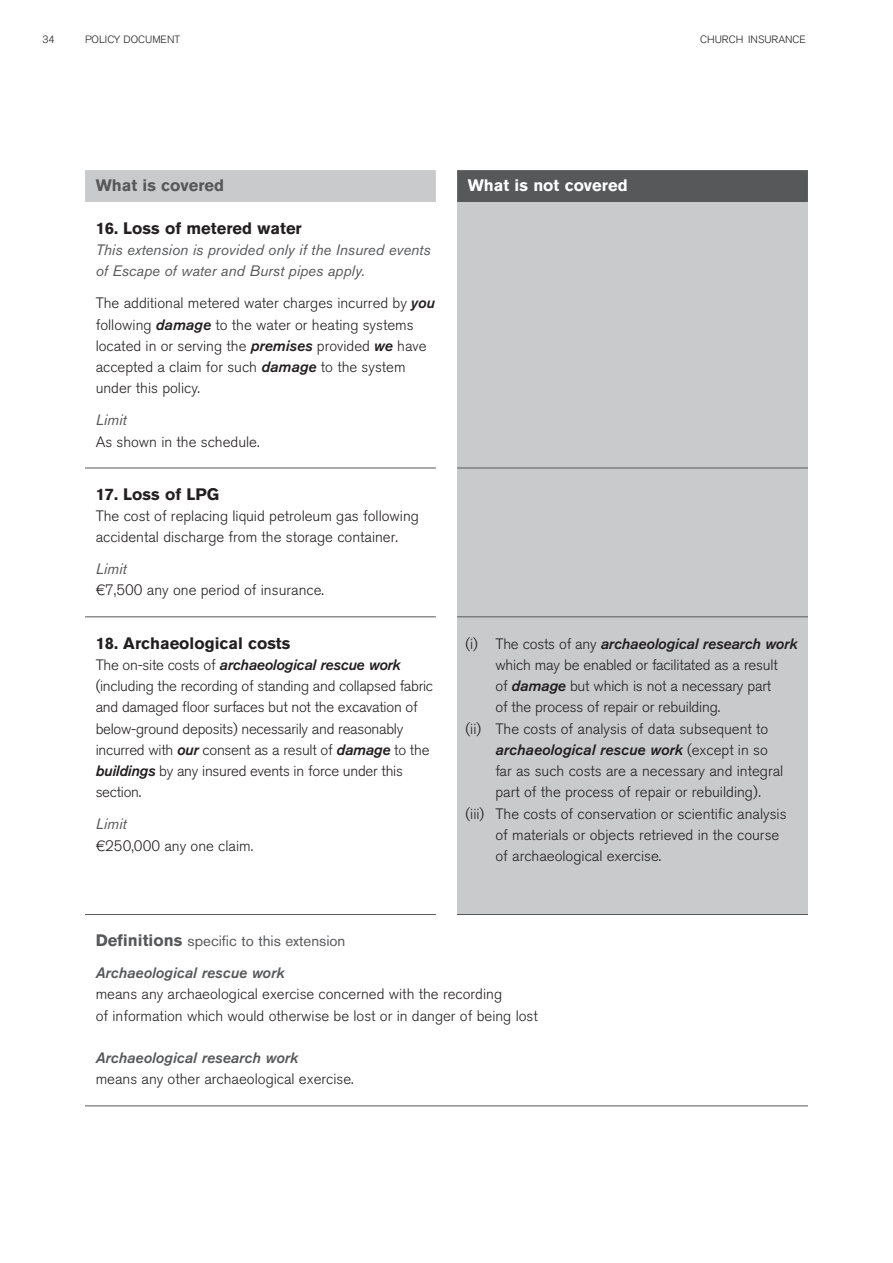
<style>
.page{position:relative;width:893px;height:1263px;background:#fff}
.page>*{position:absolute;margin:0;border:0;box-sizing:border-box;transform-origin:0 0}
.t1{font:700 16.5px "Akzidenz Grotesk BQ";color:#231f20}
.t2{font:700 16.5px "Akzidenz Grotesk BQ";color:#fff}
.t3{font:700 16.5px "Akzidenz Grotesk BQ";color:#57585a}
.t4{font:300 15px/21.3px "Akzidenz Grotesk BQ";color:#231f20}
.t5{font:italic 15px "Akzidenz Grotesk BQ Med";letter-spacing:-.01em;color:#231f20}
.t6{font:italic 15px/21.3px "Akzidenz Grotesk BQ";color:#57585a}
.t7{font:italic 15px "Akzidenz Grotesk BQ Med";color:#57585a}
.t8{font:15px "Akzidenz Grotesk BQ";color:#57585a}
.t9{font:300 10.5px "Akzidenz Grotesk BQ";color:#231f20}
.s1{font-family:"Akzidenz Grotesk BQ Med";font-weight:400;font-style:italic}
.s2{font-family:"Akzidenz Grotesk BQ";font-weight:300;font-style:normal}
.s3{font-weight:700;font-size:16.5px}
</style>
<div class="page">
<div style="left:457px;top:202px;width:351px;height:712px;background:#c9cacc"></div>
<div style="left:85px;top:170px;width:351px;height:32px;background:#c9cacc"></div>
<hr style="left:85px;top:468px;width:351px;height:1px;background:#57585a">
<hr style="left:85px;top:617px;width:351px;height:1px;background:#57585a">
<hr style="left:85px;top:914px;width:351px;height:1px;background:#57585a">
<div style="left:457px;top:170px;width:351px;height:32px;background:#57585a"></div>
<hr style="left:457px;top:468px;width:351px;height:1px;background:#57585a">
<hr style="left:457px;top:617px;width:351px;height:1px;background:#57585a">
<hr style="left:457px;top:914px;width:351px;height:1px;background:#57585a">
<hr style="left:85px;top:1106px;width:723px;height:1px;background:#57585a">
<p class="t9" style="left:43px;top:35px;width:14px">34</p>
<p class="t9" style="left:85px;top:35px;width:97px">POLICY DOCUMENT</p>
<p class="t9" style="left:700px;top:35px;width:107px">CHURCH INSURANCE</p>
<p class="t3" style="left:96px;top:180px;width:130px">What is covered</p>
<p class="t1" style="left:96px;top:222px;width:208px">16. Loss of metered water</p>
<p class="t6" style="left:96px;top:241px;width:336px">This extension is provided only if the Insured events of Escape of water and Burst pipes apply.</p>
<p class="t4" style="left:96px;top:294px;width:341px">The additional metered water charges incurred by <span class="s1">you </span>following <span class="s1">damage</span> to the water or heating systems located in or serving the <span class="s1">premises</span> provided <span class="s1">we</span> have accepted a claim for such <span class="s1">damage</span> to the system under this policy.</p>
<p class="t6" style="left:96px;top:411px;width:32px">Limit</p>
<p class="t4" style="left:96px;top:432px;width:165px">As shown in the schedule.</p>
<p class="t1" style="left:96px;top:488px;width:125px">17. Loss of LPG</p>
<p class="t4" style="left:96px;top:507px;width:325px">The cost of replacing liquid petroleum gas following accidental discharge from the storage container.</p>
<p class="t6" style="left:96px;top:560px;width:32px">Limit</p>
<p class="t4" style="left:96px;top:581px;width:230px">€7,500 any one period of insurance.</p>
<p class="t1" style="left:96px;top:637px;width:196px">18. Archaeological costs</p>
<p class="t5" style="left:96px;top:659px;width:307px"><span class="s2">The on-site costs of</span> archaeological rescue work</p>
<p class="t4" style="left:96px;top:677px;width:339px">(including the recording of standing and collapsed fabric and damaged floor surfaces but not the excavation of below-ground deposits) necessarily and reasonably incurred with <span class="s1">our</span> consent as a result of <span class="s1">damage</span> to the <span class="s1">buildings</span> by any insured events in force under this section.</p>
<p class="t6" style="left:96px;top:815px;width:32px">Limit</p>
<p class="t4" style="left:96px;top:836px;width:159px">€250,000 any one claim.</p>
<p class="t2" style="left:468px;top:180px;width:161px">What is not covered</p>
<p class="t5" style="left:466px;top:638px;width:333px"><span class="s2">(i) The costs of any</span> archaeological research work</p>
<p class="t4" style="left:495px;top:656px;width:284px">which may be enabled or facilitated as a result</p>
<p class="t4" style="left:495px;top:677px;width:277px">of <span class="s1">damage</span> but which is not a necessary part</p>
<p class="t4" style="left:495px;top:698px;width:226px">of the process of repair or rebuilding.</p>
<p class="t4" style="left:466px;top:719px;width:304px">(ii) The costs of analysis of data subsequent to</p>
<p class="t5" style="left:495px;top:744px;width:274px">archaeological rescue work <span class="s2">(except in so</span></p>
<p class="t4" style="left:495px;top:762px;width:290px">far as such costs are a necessary and integral</p>
<p class="t4" style="left:495px;top:783px;width:267px">part of the process of repair or rebuilding).</p>
<p class="t4" style="left:466px;top:804px;width:322px">(iii) The costs of conservation or scientific analysis</p>
<p class="t4" style="left:495px;top:826px;width:285px">of materials or objects retrieved in the course</p>
<p class="t4" style="left:495px;top:847px;width:168px">of archaeological exercise.</p>
<p class="t8" style="left:96px;top:936px;width:251px"><span class="s3">Definitions</span> specific to this extension</p>
<p class="t7" style="left:96px;top:967px;width:190px">Archaeological rescue work</p>
<p class="t4" style="left:96px;top:985px;width:444px">means any archaeological exercise concerned with the recording<br>of information which would otherwise be lost or in danger of being lost</p>
<p class="t7" style="left:96px;top:1052px;width:204px">Archaeological research work</p>
<p class="t4" style="left:96px;top:1070px;width:259px">means any other archaeological exercise.</p>
</div>
